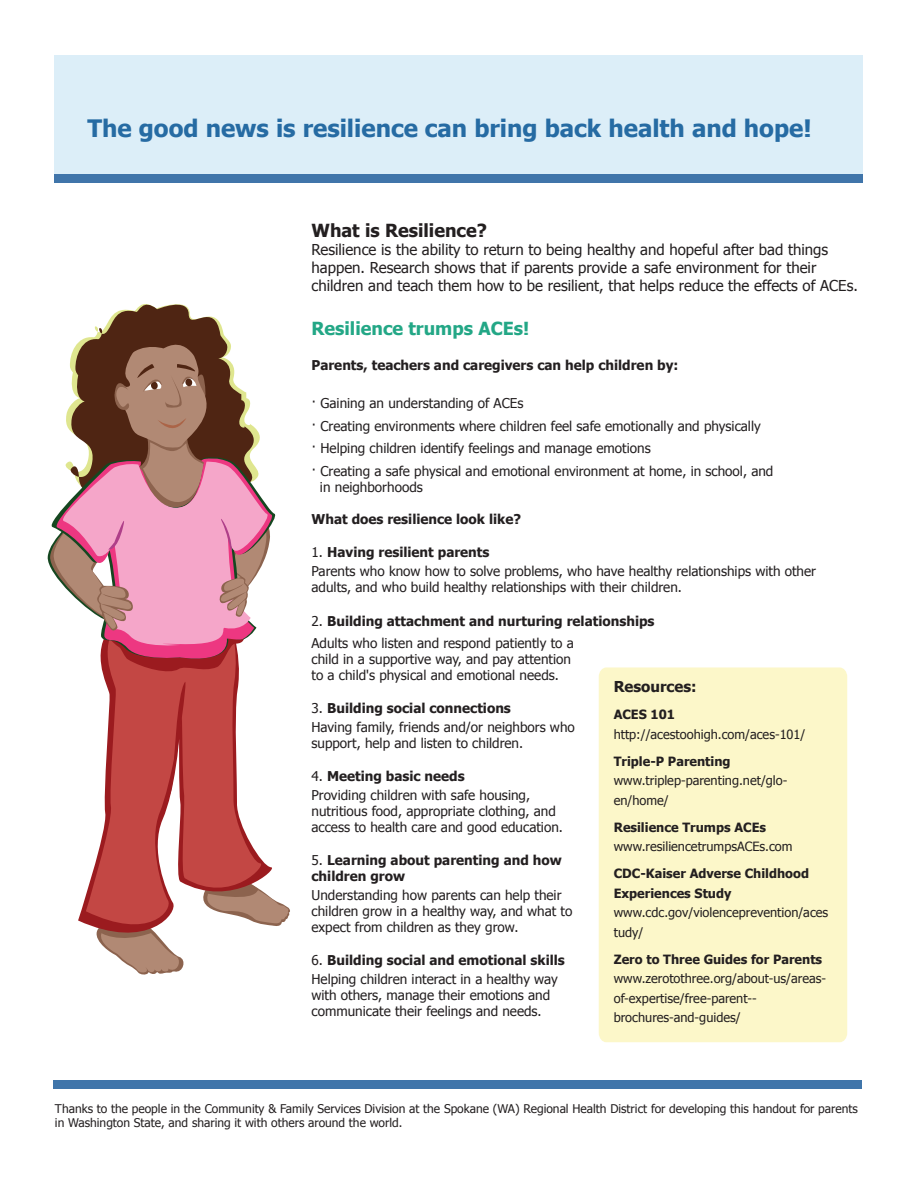
<style>
.page{position:relative;width:918px;height:1188px;background:#fff}
.page>*{position:absolute;margin:0;border:0;box-sizing:border-box;transform-origin:0 0}
.t1{font:700 24px "Tahoma";color:#266ba3}
.t2{font:700 18px "Tahoma";color:#23a786}
.t3{font:700 18px "Tahoma";color:#231f20}
.t4{font:15px/18px "Tahoma";color:#231f20}
.t5{font:700 15px "Tahoma";color:#231f20}
.t6{font:13.5px/16.2px "Tahoma";color:#231f20}
.t7{font:700 13.5px/16.2px "Tahoma";color:#231f20}
.t8{font:12.75px/19.5px "Tahoma";color:#231f20}
.t9{font:700 12.75px/19.5px "Tahoma";color:#231f20}
.t10{font:12px/14.4px "Tahoma";color:#231f20}
.s1{font-weight:700}
.s2{font-weight:400}
</style>
<div class="page">
<svg style="left:110px;top:952px;width:74px;height:23px"></svg>
<svg style="left:280px;top:903px;width:10px;height:22px"></svg>
<svg style="left:78px;top:866px;width:202px;height:86px"></svg>
<svg style="left:86px;top:801px;width:182px;height:141px;fill:#c34744"></svg>
<svg style="left:47px;top:304px;width:226px;height:497px"></svg>
<div style="left:54px;top:55px;width:809px;height:119px;background:#dceef8"></div>
<div style="left:54px;top:174px;width:809px;height:9px;background:#4075aa"></div>
<div style="left:599px;top:667px;width:248px;height:375px;background:#fcf7c9"></div>
<div style="left:53px;top:1081px;width:809px;height:8px;background:#4075aa"></div>
<h1 class="t1" style="left:87px;top:111px;width:726px">The good news is resilience can bring back health and hope!</h1>
<h2 class="t3" style="left:312px;top:218px;width:177px">What is Resilience?</h2>
<p class="t4" style="left:312px;top:242px;width:548px">Resilience is the ability to return to being healthy and hopeful after bad things happen. Research shows that if parents provide a safe environment for their children and teach them how to be resilient, that helps reduce the effects of ACEs.</p>
<h2 class="t2" style="left:312px;top:316px;width:219px">Resilience trumps ACEs!</h2>
<p class="t7" style="left:312px;top:357px;width:368px">Parents, teachers and caregivers can help children by:</p>
<p class="t6" style="left:312px;top:393px;width:463px;line-height:22.5px">· Gaining an understanding of ACEs<br>· Creating environments where children feel safe emotionally and physically<br>· Helping children identify feelings and manage emotions<br>· Creating a safe physical and emotional environment at home, in school, and</p>
<p class="t6" style="left:320px;top:480px;width:104px">in neighborhoods</p>
<p class="t7" style="left:312px;top:512px;width:211px">What does resilience look like?</p>
<p class="t6" style="left:312px;top:543px;width:506px;line-height:19.2px">1. <span class="s1">Having resilient parents<br></span>Parents who know how to solve problems, who have healthy relationships with other</p>
<p class="t6" style="left:312px;top:580px;width:372px">adults, and who build healthy relationships with their children.</p>
<p class="t7" style="left:312px;top:614px;width:345px"><span class="s2">2.</span> Building attachment and nurturing relationships</p>
<p class="t6" style="left:312px;top:636px;width:264px">Adults who listen and respond patiently to a child in a supportive way, and pay attention to a child's physical and emotional needs.</p>
<p class="t6" style="left:312px;top:699px;width:265px;line-height:19.2px">3. <span class="s1">Building social connections<br></span>Having family, friends and/or neighbors who</p>
<p class="t6" style="left:312px;top:736px;width:213px">support, help and listen to children.</p>
<p class="t6" style="left:312px;top:767px;width:220px;line-height:19.2px">4. <span class="s1">Meeting basic needs<br></span>Providing children with safe housing,</p>
<p class="t6" style="left:312px;top:804px;width:253px">nutritious food, appropriate clothing, and access to health care and good education.</p>
<p class="t7" style="left:312px;top:852px;width:252px"><span class="s2">5.</span> Learning about parenting and how children grow</p>
<p class="t6" style="left:312px;top:888px;width:262px">Understanding how parents can help their children grow in a healthy way, and what to expect from children as they grow.</p>
<p class="t6" style="left:312px;top:951px;width:255px;line-height:19.2px">6. <span class="s1">Building social and emotional skills<br></span>Helping children interact in a healthy way</p>
<p class="t6" style="left:312px;top:988px;width:240px">with others, manage their emotions and communicate their feelings and needs.</p>
<p class="t5" style="left:614px;top:676px;width:84px">Resources:</p>
<p class="t9" style="left:614px;top:705px;width:63px">ACES 101</p>
<p class="t8" style="left:614px;top:725px;width:193px">http://acestoohigh.com/aces-101/</p>
<p class="t9" style="left:614px;top:752px;width:118px">Triple-P Parenting</p>
<p class="t8" style="left:614px;top:772px;width:175px">www.triplep-parenting.net/glo&shy;en/home/</p>
<p class="t9" style="left:614px;top:818px;width:154px">Resilience Trumps ACEs</p>
<p class="t8" style="left:614px;top:838px;width:180px">www.resiliencetrumpsACEs.com</p>
<p class="t9" style="left:614px;top:864px;width:197px">CDC-Kaiser Adverse Childhood<br>Experiences Study</p>
<p class="t8" style="left:614px;top:904px;width:216px">www.cdc.gov/violenceprevention/aces tudy/</p>
<p class="t9" style="left:614px;top:950px;width:210px">Zero to Three Guides for Parents</p>
<p class="t8" style="left:614px;top:970px;width:214px">www.zerotothree.org/about-us/areas&shy;of-expertise/free-parent-- brochures-and-guides/</p>
<p class="t10" style="left:55px;top:1102px;width:804px">Thanks to the people in the Community &amp; Family Services Division at the Spokane (WA) Regional Health District for developing this handout for parents in Washington State, and sharing it with others around the world.</p>
</div>
